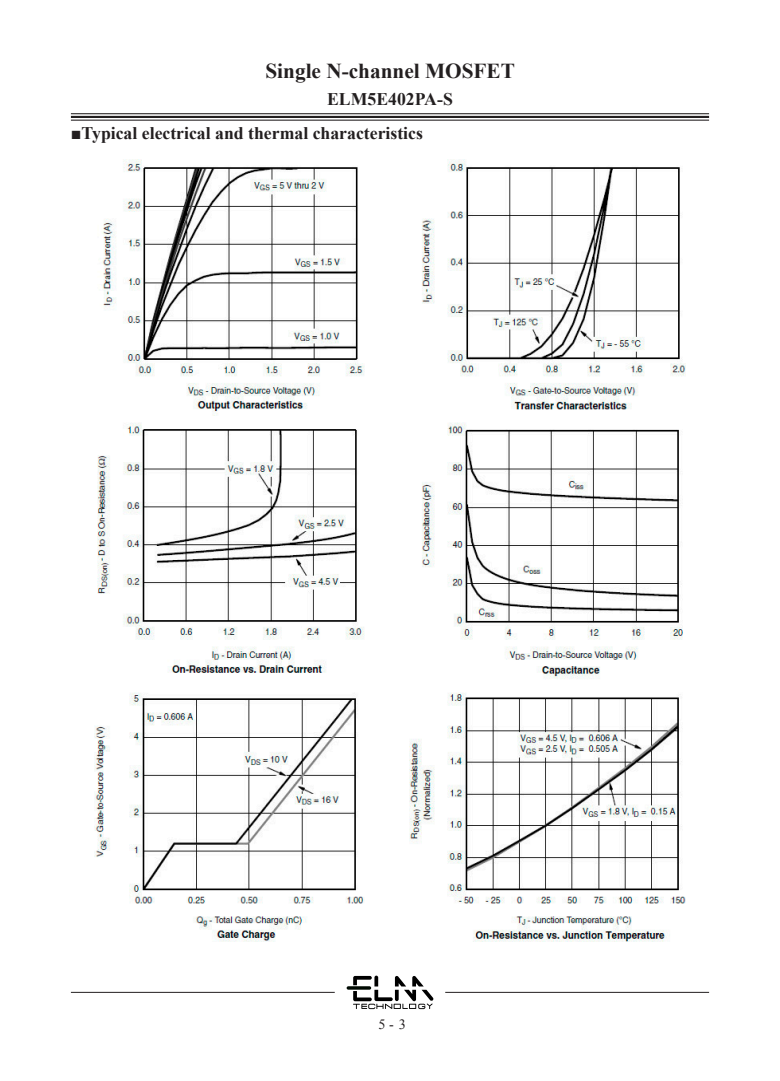
<style>
.page{position:relative;width:780px;height:1081px;background:#fff}
.page>*{position:absolute;margin:0;border:0;box-sizing:border-box;transform-origin:0 0}
.t1{font:700 21.25px "Times New Roman";color:#231f20}
.t2{font:700 17.75px "Times New Roman";color:#231f20}
.t3{font:700 16.62px "Helvetica";letter-spacing:.005em;color:#000;scale:.96 1}
.t4{font:14.12px "Times New Roman";color:#231f20}
</style>
<div class="page">
<hr style="left:71px;top:113px;width:638px;height:1px;background:#231f20">
<hr style="left:71px;top:116px;width:638px;height:2px;background:#231f20">
<hr style="left:71px;top:120px;width:638px;height:1px;background:#231f20">
<svg style="left:346px;top:975px;width:87px;height:34px"></svg>
<hr style="left:71px;top:992px;width:264px;height:1px;background:#231f20">
<hr style="left:445px;top:992px;width:264px;height:1px;background:#231f20">
<img style="left:94px;top:159px;width:591px;height:783px">
<p class="t1" style="left:265px;top:56px;width:251px">Single N-channel MOSFET</p>
<p class="t2" style="left:327px;top:87px;width:127px">ELM5E402PA-S</p>
<p class="t3" style="left:50px;top:123px;width:184px">Typical Characteristics</p>
<p class="t2" style="left:71px;top:121px;width:353px">■Typical electrical and thermal characteristics</p>
<p class="t4" style="left:378px;top:1014px;width:29px">5 - 3</p>
</div>
